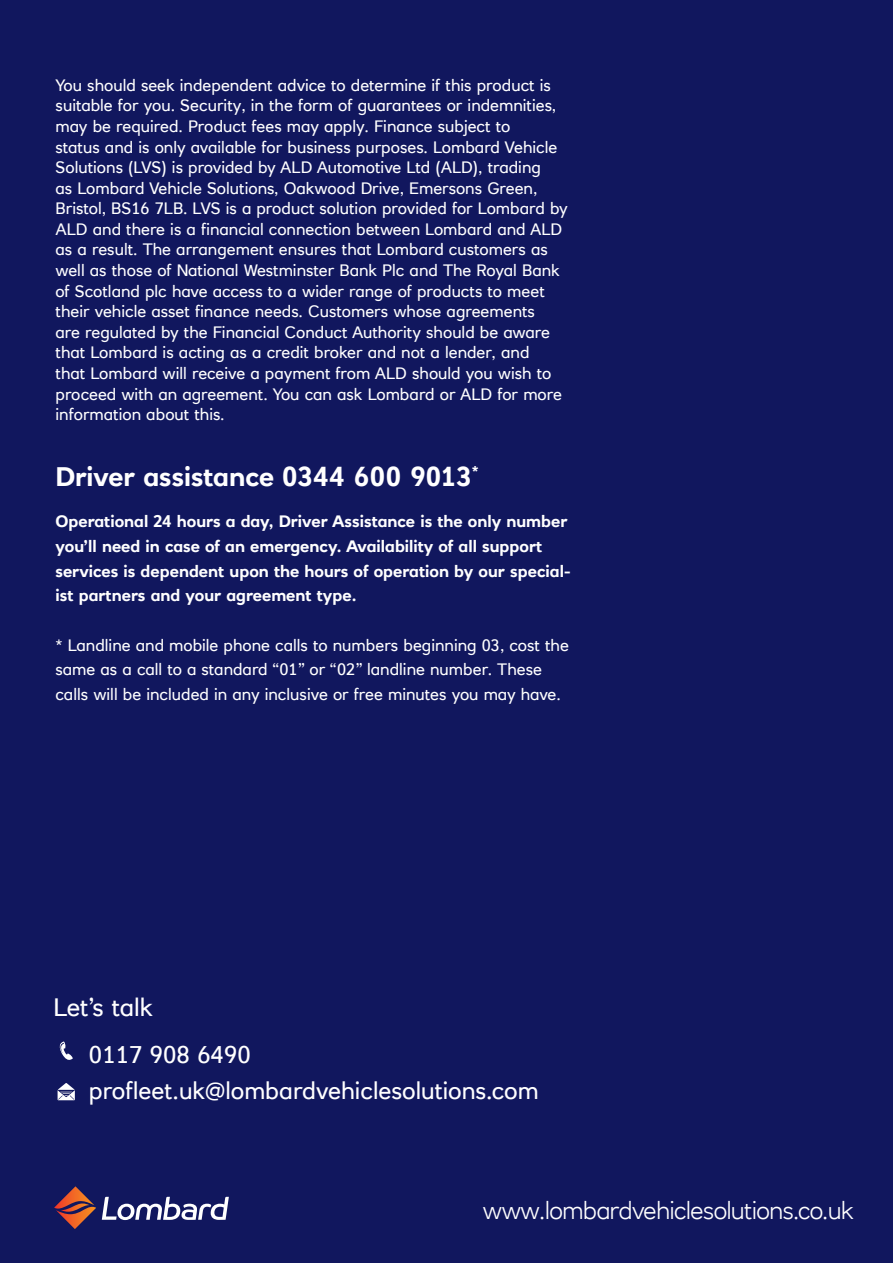
<style>
.page{position:relative;width:893px;height:1263px;background:#11175e}
.page>*{position:absolute;margin:0;border:0;box-sizing:border-box;transform-origin:0 0}
.t1{font:700 26.7px "RN House Sans";color:#fff}
.t2{font:25.05px "RN House Sans";color:#fff}
.t3{font:300 24.6px "RN House Sans";letter-spacing:-.015em;color:#fff}
.t4{font:24.15px/35.8px "RN House Sans";color:#fff}
.t5{font:16.5px/20.5px "RN House Sans";color:#fff}
.t6{font:700 16.5px/24.8px "RN House Sans";color:#fff}
</style>
<div class="page">
<svg style="left:59px;top:1041px;width:14px;height:19px"></svg>
<svg style="left:58px;top:1083px;width:17px;height:17px"></svg>
<svg style="left:54px;top:1186px;width:42px;height:43px"></svg>
<svg style="left:102px;top:1197px;width:127px;height:23px"></svg>
<p class="t5" style="left:56px;top:75px;width:514px">You should seek independent advice to determine if this product is suitable for you. Security, in the form of guarantees or indemnities, may be required. Product fees may apply. Finance subject to<br>status and is only available for business purposes. Lombard Vehicle Solutions (LVS) is provided by ALD Automotive Ltd (ALD), trading<br>as Lombard Vehicle Solutions, Oakwood Drive, Emersons Green, Bristol, BS16 7LB. LVS is a product solution provided for Lombard by ALD and there is a financial connection between Lombard and ALD as a result. The arrangement ensures that Lombard customers as well as those of National Westminster Bank Plc and The Royal Bank of Scotland plc have access to a wider range of products to meet their vehicle asset finance needs. Customers whose agreements<br>are regulated by the Financial Conduct Authority should be aware that Lombard is acting as a credit broker and not a lender, and<br>that Lombard will receive a payment from ALD should you wish to proceed with an agreement. You can ask Lombard or ALD for more information about this.</p>
<h1 class="t1" style="left:56px;top:460px;width:425px">Driver assistance 0344 600 9013<sup>*</sup></h1>
<p class="t6" style="left:56px;top:509px;width:516px">Operational 24 hours a day, Driver Assistance is the only number you’ll need in case of an emergency. Availability of all support services is dependent upon the hours of operation by our special&shy;ist partners and your agreement type.</p>
<p class="t5" style="left:56px;top:632px;width:515px;line-height:24.8px">* Landline and mobile phone calls to numbers beginning 03, cost the same as a call to a standard “01” or “02” landline number. These calls will be included in any inclusive or free minutes you may have.</p>
<h2 class="t2" style="left:53px;top:991px;width:101px">Let’s talk</h2>
<h3 class="t4" style="left:89px;top:1036px;width:451px">0117 908 6490 profleet.uk@lombardvehiclesolutions.com</h3>
<h3 class="t3" style="left:483px;top:1196px;width:372px">www.lombardvehiclesolutions.co.uk</h3>
</div>
